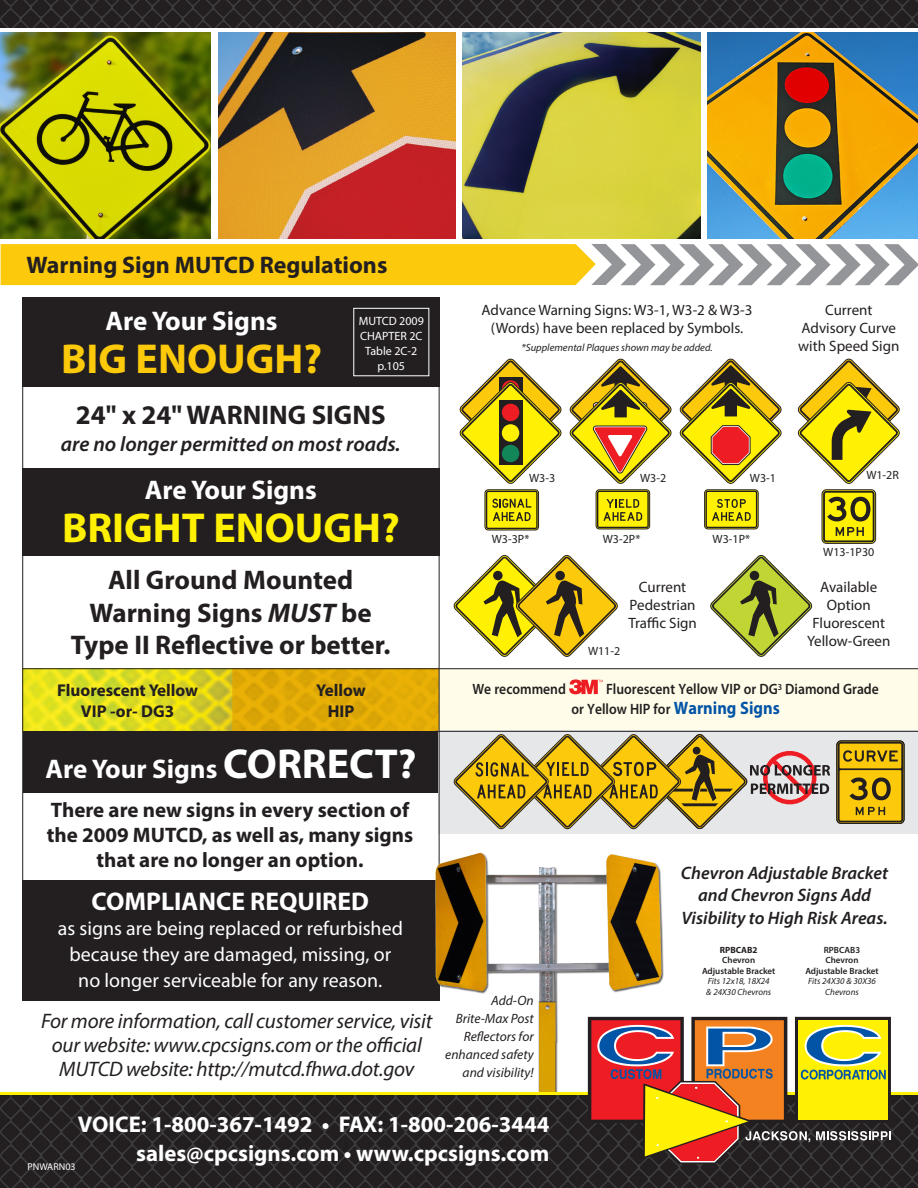
<style>
.page{position:relative;width:918px;height:1188px;background:#fff}
.page>*{position:absolute;margin:0;border:0;box-sizing:border-box;transform-origin:0 0}
.t1{font:700 42px "Myriad Pro";color:#fff101}
.t2{font:700 42px "Myriad Pro";color:#fcca0b}
.t3{font:700 27px/32.4px "Myriad Pro";color:#231f20;text-align:center}
.t4{font:700 27px "Myriad Pro";color:#fff}
.t5{font:700 25.65px "Myriad Pro";color:#fff}
.t6{font:700 24px "Myriad Pro";color:#231f20}
.t7{font:700 22.8px "Myriad Pro";color:#fff}
.t8{font:italic 21px/24px "Myriad Pro";letter-spacing:-.01em;color:#231f20;text-align:center}
.t9{font:700 21px/25.2px "Myriad Pro";color:#231f20;text-align:center}
.t10{font:italic 600 21px "Myriad Pro";color:#231f20}
.t11{font:19.95px/25.7px "Myriad Pro";color:#fff;text-align:center}
.t12{font:italic 600 18px/22.5px "Myriad Pro";color:#231f20;text-align:center}
.t13{font:700 17.1px "Myriad Pro";color:#231f20}
.t14{font:15px/18px "Myriad Pro";color:#231f20;text-align:center}
.Body{font:600 15px/19.5px "Myriad Pro";color:#231f20;scale:.91 1}
.t15{font:italic 13.5px/18px "Myriad Pro";color:#231f20;text-align:right}
.t16{font:12px "Myriad Pro";color:#231f20}
.t17{font:12px/15px "Myriad Pro";color:#fff}
.t18{font:italic 10.5px "Myriad Pro";color:#231f20}
.t19{font:10.05px "Myriad Pro";color:#fff}
.t20{font:600 9px "Myriad Pro";color:#231f20}
.t21{font:italic 9px/10.5px "Myriad Pro";color:#231f20;text-align:center}
.t22{font:700 9px "Myriad Pro";color:#231f20}
.s1{font-style:italic}
.s2{font-size:42px}
.s3{font-weight:700;font-size:18px;color:#0154a6}
</style>
<div class="page">
<div style="left:439px;top:668px;width:479px;height:64px;background:#fffde9"></div>
<div style="left:22px;top:880px;width:418px;height:121px;background:#231f20"></div>
<img style="left:24px;top:669px;width:414px;height:62px">
<svg style="left:0;top:0;width:918px;height:28px;background:#282425"></svg>
<div style="left:22px;top:297px;width:418px;height:90px;background:#231f20"></div>
<div style="left:23px;top:731px;width:417px;height:61px;background:#231f20"></div>
<svg style="left:1px;top:244px;width:917px;height:41px"></svg>
<div style="left:22px;top:469px;width:418px;height:87px;background:#231f20"></div>
<img style="left:218px;top:33px;width:238px;height:205px">
<img style="left:462px;top:33px;width:238px;height:205px">
<img style="left:707px;top:33px;width:211px;height:205px">
<img style="left:0;top:33px;width:211px;height:205px">
<div style="left:439px;top:731px;width:479px;height:103px;background:#e6e7e9"></div>
<hr style="left:435px;top:731px;width:483px;height:1px;background:#231f20">
<svg style="left:460px;top:359px;width:101px;height:171px"></svg>
<svg style="left:570px;top:359px;width:101px;height:170px"></svg>
<svg style="left:680px;top:359px;width:102px;height:170px"></svg>
<svg style="left:569px;top:679px;width:34px;height:15px"></svg>
<svg style="left:798px;top:359px;width:102px;height:125px"></svg>
<div style="left:822px;top:490px;width:54px;height:54px;border:1px solid #231f20;border-radius:4px"></div>
<svg style="left:823px;top:491px;width:52px;height:51px;background:#b2a70b"></svg>
<hr style="left:23px;top:668px;width:895px;height:1px;background:#231f20">
<div style="left:837px;top:741px;width:67px;height:83px;border:1px solid #231f20;border-radius:4px"></div>
<svg style="left:838px;top:742px;width:65px;height:80px;background:#c59e10"></svg>
<img style="left:435px;top:844px;width:233px;height:248px">
<div style="left:0;top:1092px;width:918px;height:7px;background:#fff101"></div>
<svg style="left:0;top:1095px;width:918px;height:93px;background:#282425"></svg>
<svg style="left:588px;top:1017px;width:303px;height:147px;background:#a87537"></svg>
<svg style="left:453px;top:734px;width:377px;height:96px"></svg>
<svg style="left:710px;top:555px;width:102px;height:102px"></svg>
<svg style="left:454px;top:555px;width:164px;height:102px"></svg>
<p class="t6" style="left:27px;top:249px;width:362px">Warning Sign MUTCD Regulations</p>
<p class="t4" style="left:106px;top:303px;width:173px">Are Your Signs</p>
<p class="t2" style="left:61px;top:331px;width:262px">BIG ENOUGH?</p>
<p class="t3" style="left:76px;top:398px;width:311px">24" x 24" WARNING SIGNS</p>
<p class="t10" style="left:61px;top:431px;width:341px">are no longer permitted on most roads.</p>
<p class="t17" style="left:359px;top:313px;width:67px">MUTCD 2009<br>CHAPTER 2C</p>
<p class="t17" style="left:365px;top:343px;width:54px;text-align:center">Table 2C-2 p.105</p>
<p class="t4" style="left:145px;top:473px;width:173px">Are Your Signs</p>
<p class="t1" style="left:62px;top:501px;width:339px">BRIGHT ENOUGH?</p>
<p class="t3" style="left:71px;top:563px;width:321px">All Ground Mounted<br>Warning Signs <span class="s1">MUST</span> be<br>Type II Reflective or better.</p>
<p class="t13" style="left:57px;top:679px;width:143px">Fluorescent Yellow</p>
<p class="t13" style="left:81px;top:700px;width:95px">VIP -or- DG3</p>
<p class="t13" style="left:316px;top:679px;width:51px">Yellow</p>
<p class="t13" style="left:328px;top:700px;width:28px">HIP</p>
<p class="t4" style="left:46px;top:751px;width:373px">Are Your Signs <span class="s2">CORRECT?</span></p>
<p class="t9" style="left:47px;top:796px;width:368px">There are new signs in every section of the 2009 MUTCD, as well as, many signs that are no longer an option.</p>
<p class="t5" style="left:92px;top:884px;width:279px">COMPLIANCE REQUIRED</p>
<p class="t11" style="left:58px;top:916px;width:347px">as signs are being replaced or refurbished because they are damaged, missing, or no longer serviceable for any reason.</p>
<p class="t8" style="left:41px;top:1009px;width:393px">For more information, call customer service, visit our website: www.cpcsigns.com or the official<br>MUTCD website: http://mutcd.fhwa.dot.gov</p>
<p class="t14" style="left:482px;top:301px;width:272px">Advance Warning Signs: W3-1, W3-2 &amp; W3-3 (Words) have been replaced by Symbols.</p>
<p class="t18" style="left:522px;top:341px;width:193px">*Supplemental Plaques shown may be added.</p>
<p class="t14" style="left:798px;top:301px;width:103px">Current<br>Advisory Curve with Speed Sign</p>
<p class="t16" style="left:529px;top:471px;width:28px">W3-3</p>
<p class="t16" style="left:640px;top:471px;width:28px">W3-2</p>
<p class="t16" style="left:750px;top:471px;width:28px">W3-1</p>
<p class="t16" style="left:866px;top:468px;width:34px">W1-2R</p>
<p class="t16" style="left:492px;top:532px;width:39px">W3-3P*</p>
<p class="t16" style="left:603px;top:532px;width:39px">W3-2P*</p>
<p class="t16" style="left:713px;top:532px;width:39px">W3-1P*</p>
<p class="t16" style="left:588px;top:644px;width:34px">W11-2</p>
<p class="t14" style="left:639px;top:577px;width:49px">Current</p>
<p class="t14" style="left:628px;top:595px;width:70px;text-align:left">Pedestrian<br>Traffic Sign</p>
<p class="t16" style="left:823px;top:545px;width:52px">W13-1P30</p>
<p class="t14" style="left:807px;top:577px;width:85px">Available<br>Option<br>Fluorescent<br>Yellow-Green</p>
<p class="Body" style="left:472px;top:679px;width:104px">We recommend</p>
<p class="Body" style="left:572px;top:679px;width:339px;text-indent:34px">Fluorescent Yellow VIP or DG<sup>3</sup> Diamond Grade or Yellow HIP for <span class="s3">Warning Signs</span></p>
<p class="t15" style="left:445px;top:991px;width:90px">Add-On<br>Brite-Max Post<br>Reflectors for enhanced safety and visibility!</p>
<p class="t12" style="left:681px;top:861px;width:209px">Chevron Adjustable Bracket and Chevron Signs Add<br>Visibility to High Risk Areas.</p>
<p class="t20" style="left:824px;top:944px;width:38px">RPBCAB3</p>
<p class="t20" style="left:826px;top:955px;width:34px">Chevron</p>
<p class="t20" style="left:805px;top:965px;width:75px">Adjustable Bracket</p>
<p class="t21" style="left:808px;top:976px;width:69px">Fits 24X30 &amp; 30X36<br>Chevrons</p>
<p class="t22" style="left:720px;top:944px;width:39px">RPBCAB2</p>
<p class="t20" style="left:722px;top:955px;width:34px">Chevron</p>
<p class="t20" style="left:702px;top:965px;width:75px">Adjustable Bracket</p>
<p class="t21" style="left:706px;top:976px;width:66px;text-align:left">Fits 12x18, 18X24 &amp; 24X30 Chevrons</p>
<p class="t7" style="left:78px;top:1110px;width:473px">VOICE: 1-800-367-1492 • FAX: 1-800-206-3444</p>
<p class="t7" style="left:136px;top:1138px;width:415px">sales@cpcsigns.com • www.cpcsigns.com</p>
<p class="t19" style="left:28px;top:1160px;width:50px">PNWARN03</p>
</div>
